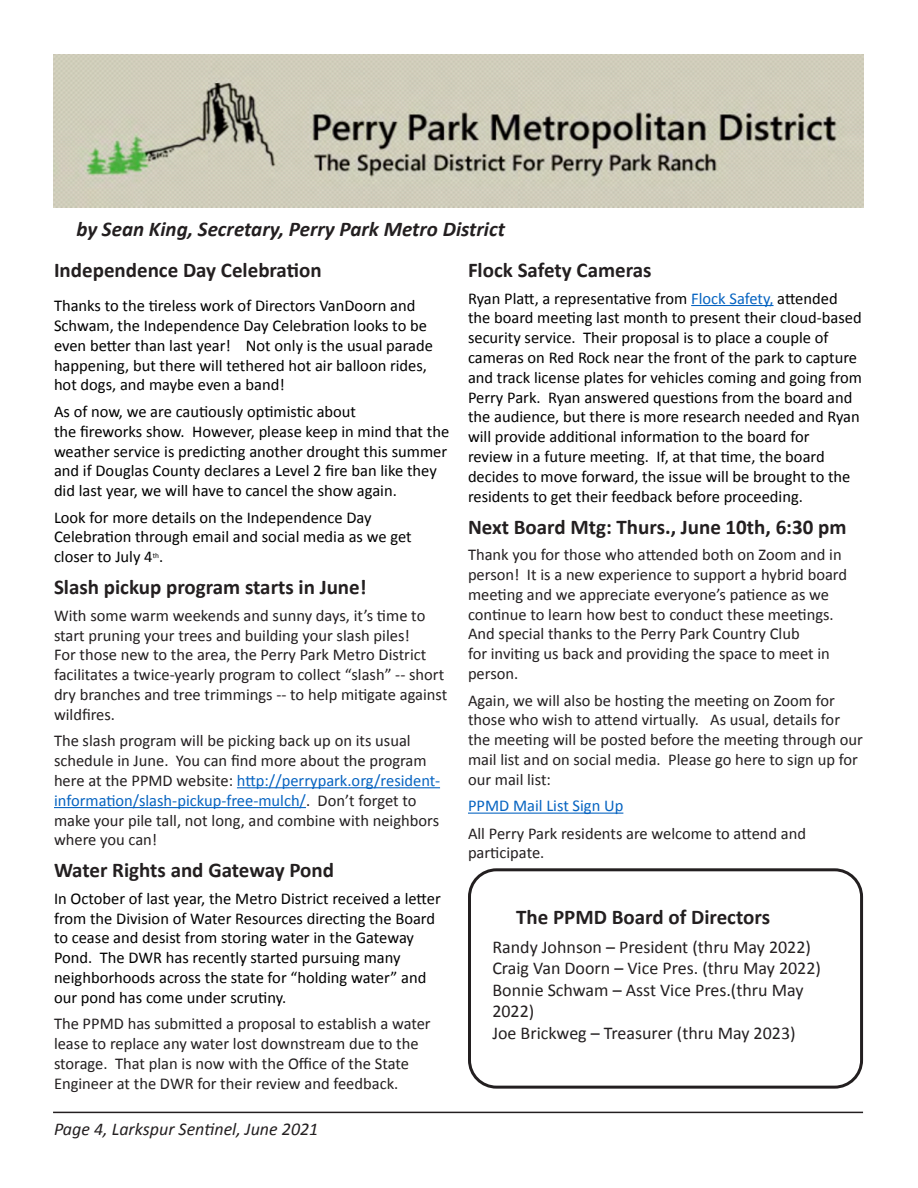
<style>
.page{position:relative;width:918px;height:1188px;background:#fff}
.page>*{position:absolute;margin:0;border:0;box-sizing:border-box;transform-origin:0 0}
.paragraph{font:700 21px "Calibri";color:#231f20}
.paragraph-2{font:italic 700 21px "Calibri";color:#231f20}
.paragraph-3{font:18px/21.6px "Calibri";color:#231f20}
.t1{font:italic 18px "Calibri";color:#231f20}
.paragraph-4{font:16.5px/19.8px "Calibri";color:#000}
.paragraph-5{font:16.5px/19.8px "Calibri";color:#231f20}
.paragraph-6{font:16.5px "Calibri";color:#0563c1}
.s1{color:#0563c1}
</style>
<div class="page">
<hr style="left:53px;top:1112px;width:810px;height:1px;background:#231f20">
<img style="left:54px;top:54px;width:810px;height:154px">
<div style="left:468px;top:868px;width:395px;height:221px;border:3px solid #231f20;border-radius:27px"></div>
<hr style="left:237px;top:787px;width:203px;height:1px;background:#0563c1">
<hr style="left:54px;top:807px;width:252px;height:1px;background:#0563c1">
<hr style="left:691px;top:305px;width:83px;height:1px;background:#0563c1">
<hr style="left:468px;top:813px;width:155px;height:1px;background:#0563c1">
<p class="paragraph-2" style="left:76px;top:216px;width:430px">by Sean King, Secretary, Perry Park Metro District</p>
<p class="paragraph" style="left:54px;top:257px;width:269px">Independence Day Celebration</p>
<p class="paragraph-4" style="left:54px;top:296px;width:380px">Thanks to the tireless work of Directors VanDoorn and Schwam, the Independence Day Celebration looks to be even better than last year! Not only is the usual parade happening, but there will tethered hot air balloon rides, hot dogs, and maybe even a band!</p>
<p class="paragraph-4" style="left:54px;top:402px;width:397px">As of now, we are cautiously optimistic about<br>the fireworks show. However, please keep in mind that the weather service is predicting another drought this summer and if Douglas County declares a Level 2 fire ban like they did last year, we will have to cancel the show again.</p>
<p class="paragraph-4" style="left:54px;top:507px;width:359px">Look for more details on the Independence Day<br>Celebration through email and social media as we get closer to July 4<sup>th</sup>.</p>
<p class="paragraph" style="left:54px;top:574px;width:314px">Slash pickup program starts in June!</p>
<p class="paragraph-5" style="left:54px;top:605px;width:395px">With some warm weekends and sunny days, it’s time to start pruning your trees and building your slash piles!<br>For those new to the area, the Perry Park Metro District facilitates a twice-yearly program to collect “slash” -- short dry branches and tree trimmings -- to help mitigate against wildfires.</p>
<p class="paragraph-5" style="left:54px;top:731px;width:388px">The slash program will be picking back up on its usual schedule in June. You can find more about the program here at the PPMD website: <span class="s1">http://perrypark.org/resident&shy;information/slash-pickup-free-mulch/</span>. Don’t forget to make your pile tall, not long, and combine with neighbors where you can!</p>
<p class="paragraph" style="left:54px;top:857px;width:282px">Water Rights and Gateway Pond</p>
<p class="paragraph-4" style="left:54px;top:888px;width:388px">In October of last year, the Metro District received a letter from the Division of Water Resources directing the Board to cease and desist from storing water in the Gateway Pond. The DWR has recently started pursuing many neighborhoods across the state for “holding water” and our pond has come under scrutiny.</p>
<p class="paragraph-5" style="left:54px;top:1014px;width:378px">The PPMD has submitted a proposal to establish a water lease to replace any water lost downstream due to the storage. That plan is now with the Office of the State Engineer at the DWR for their review and feedback.</p>
<p class="paragraph" style="left:468px;top:257px;width:185px">Flock Safety Cameras</p>
<p class="paragraph-4" style="left:468px;top:288px;width:396px">Ryan Platt, a representative from <span class="s1">Flock Safety,</span> attended the board meeting last month to present their cloud-based security service. Their proposal is to place a couple of cameras on Red Rock near the front of the park to capture and track license plates for vehicles coming and going from Perry Park. Ryan answered questions from the board and the audience, but there is more research needed and Ryan will provide additional information to the board for<br>review in a future meeting. If, at that time, the board decides to move forward, the issue will be brought to the residents to get their feedback before proceeding.</p>
<p class="paragraph" style="left:468px;top:513px;width:380px">Next Board Mtg: Thurs., June 10th, 6:30 pm</p>
<p class="paragraph-5" style="left:468px;top:545px;width:381px">Thank you for those who attended both on Zoom and in person! It is a new experience to support a hybrid board meeting and we appreciate everyone’s patience as we continue to learn how best to conduct these meetings.<br>And special thanks to the Perry Park Country Club<br>for inviting us back and providing the space to meet in person.</p>
<p class="paragraph-5" style="left:468px;top:690px;width:397px">Again, we will also be hosting the meeting on Zoom for those who wish to attend virtually. As usual, details for the meeting will be posted before the meeting through our mail list and on social media. Please go here to sign up for our mail list:</p>
<p class="paragraph-6" style="left:468px;top:795px;width:157px">PPMD Mail List Sign Up</p>
<p class="paragraph-5" style="left:468px;top:823px;width:340px">All Perry Park residents are welcome to attend and participate.</p>
<p class="paragraph" style="left:516px;top:903px;width:255px">The PPMD Board of Directors</p>
<p class="paragraph-3" style="left:492px;top:936px;width:320px">Randy Johnson – President (thru May 2022)</p>
<p class="paragraph-3" style="left:492px;top:958px;width:330px">Craig Van Doorn – Vice Pres. (thru May 2022)</p>
<p class="paragraph-3" style="left:492px;top:979px;width:313px">Bonnie Schwam – Asst Vice Pres.(thru May<br>2022)</p>
<p class="paragraph-3" style="left:492px;top:1022px;width:305px">Joe Brickweg – Treasurer (thru May 2023)</p>
<p class="t1" style="left:54px;top:1116px;width:266px">Page 4, Larkspur Sentinel, June 2021</p>
</div>
